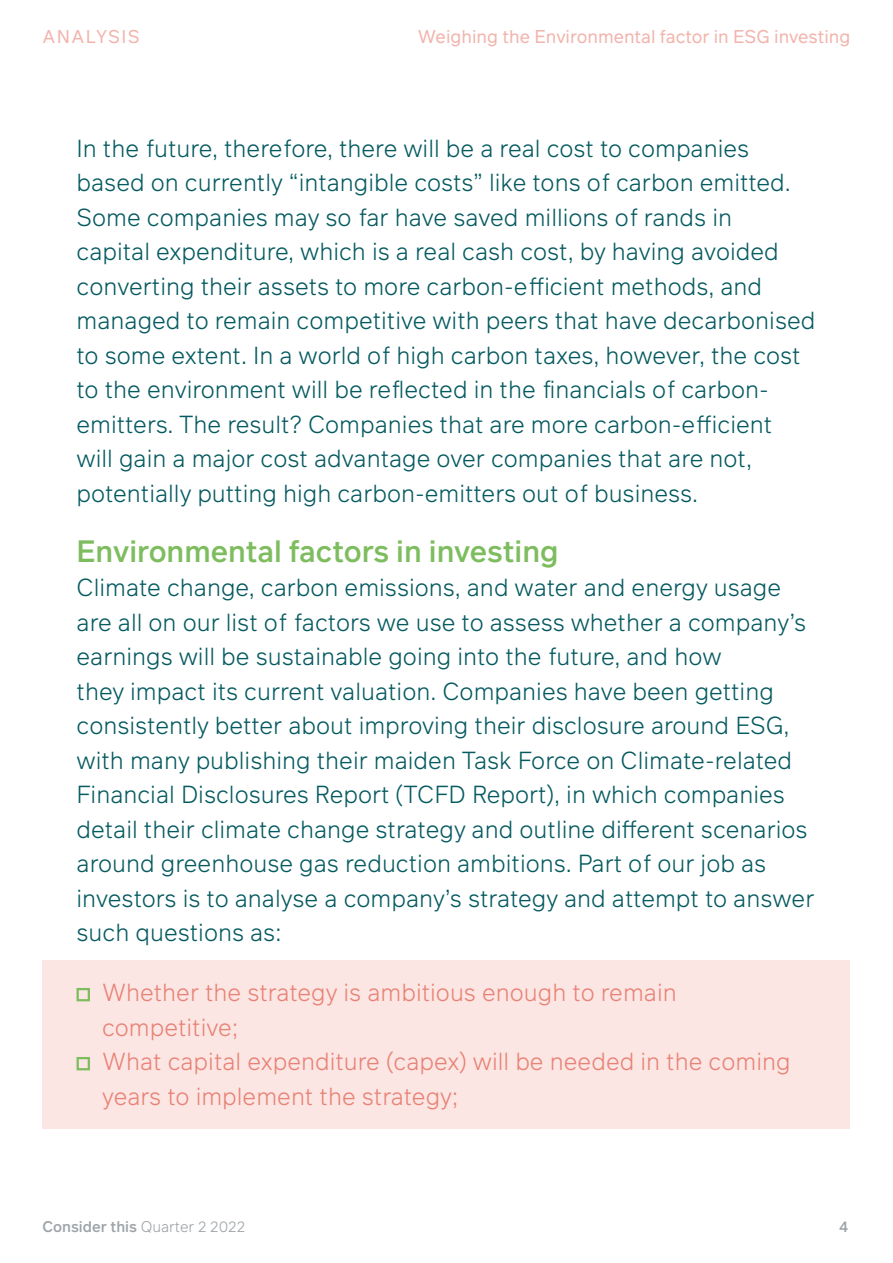
<style>
.page{position:relative;width:893px;height:1263px;background:#fff}
.page>*{position:absolute;margin:0;border:0;box-sizing:border-box;transform-origin:0 0}
.t1{font:500 30px "Infra";color:#7ebd5f}
.t2{font:300 24px/34.5px "Infra";color:#055a60}
.t3{font:300 24px/34.5px "Infra";color:#e98276}
.t4{font:18px "Infra";color:#f2b4ad}
.t5{font:18px "Infra";letter-spacing:.08em;color:#f2b4ad}
.t6{font:500 15px "Infra";color:#9da3a8}
.s1{font-weight:300}
</style>
<div class="page">
<div style="left:42px;top:960px;width:808px;height:168px;background:#fbe6e4"></div>
<svg style="left:77px;top:988px;width:13px;height:13px"></svg>
<svg style="left:77px;top:1057px;width:13px;height:13px"></svg>
<p class="t5" style="left:43px;top:23px;width:99px">ANALYSIS</p>
<p class="t4" style="left:418px;top:23px;width:434px">Weighing the Environmental factor in ESG investing</p>
<p class="t2" style="left:77px;top:130px;width:740px">In the future, therefore, there will be a real cost to companies based on currently “intangible costs” like tons of carbon emitted.<br>Some companies may so far have saved millions of rands in<br>capital expenditure, which is a real cash cost, by having avoided converting their assets to more carbon-efficient methods, and managed to remain competitive with peers that have decarbonised to some extent. In a world of high carbon taxes, however, the cost to the environment will be reflected in the financials of carbon&shy;emitters. The result? Companies that are more carbon-efficient<br>will gain a major cost advantage over companies that are not, potentially putting high carbon-emitters out of business.</p>
<p class="t1" style="left:77px;top:530px;width:483px">Environmental factors in investing</p>
<p class="t2" style="left:77px;top:570px;width:739px">Climate change, carbon emissions, and water and energy usage are all on our list of factors we use to assess whether a company’s earnings will be sustainable going into the future, and how<br>they impact its current valuation. Companies have been getting consistently better about improving their disclosure around ESG, with many publishing their maiden Task Force on Climate-related Financial Disclosures Report (TCFD Report), in which companies detail their climate change strategy and outline different scenarios around greenhouse gas reduction ambitions. Part of our job as investors is to analyse a company’s strategy and attempt to answer such questions as:</p>
<p class="t3" style="left:102px;top:975px;width:690px">Whether the strategy is ambitious enough to remain competitive;<br>What capital expenditure (capex) will be needed in the coming years to implement the strategy;</p>
<p class="t6" style="left:43px;top:1216px;width:204px">Consider this <span class="s1">Quarter 2 2022</span></p>
<p class="t6" style="left:839px;top:1216px;width:11px">4</p>
</div>
